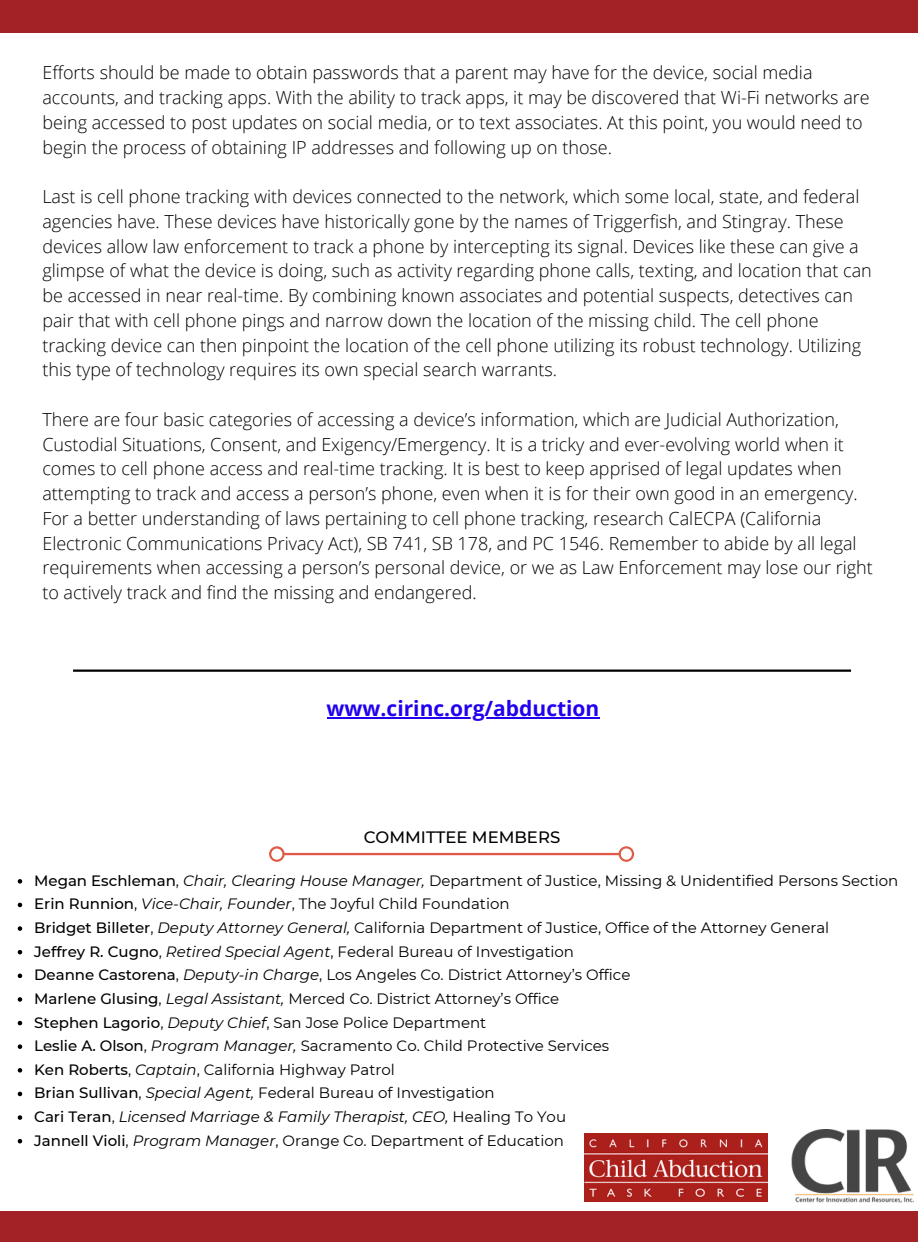
<style>
.page{position:relative;width:918px;height:1242px;background:#fff}
.page>*{position:absolute;margin:0;border:0;box-sizing:border-box;transform-origin:0 0}
.t1{font:700 21px "Open Sans";color:#2100ef}
.t2{font:300 18px/24.8px "Open Sans";color:#000}
.t3{font:500 16.5px "Montserrat";color:#000}
.t4{font:15px "Montserrat";color:#000}
.t5{font:italic 15px "Montserrat";color:#000}
.s1{font-weight:500}
.s2{font-style:italic}
.s3{font-weight:500;font-style:normal}
.s4{font-style:normal}
</style>
<div class="page">
<div style="left:0;top:1212px;width:918px;height:30px;background:#a22226"></div>
<div style="left:0;top:0;width:918px;height:32px;background:#a22226"></div>
<hr style="left:73px;top:670px;width:778px;height:2px;background:#000">
<svg style="left:18px;top:879px;width:4px;height:5px"></svg>
<svg style="left:18px;top:903px;width:4px;height:4px"></svg>
<svg style="left:18px;top:926px;width:4px;height:5px"></svg>
<svg style="left:18px;top:950px;width:4px;height:4px"></svg>
<svg style="left:18px;top:974px;width:4px;height:4px"></svg>
<svg style="left:18px;top:997px;width:4px;height:5px"></svg>
<svg style="left:18px;top:1021px;width:4px;height:4px"></svg>
<svg style="left:18px;top:1044px;width:4px;height:5px"></svg>
<svg style="left:18px;top:1068px;width:4px;height:5px"></svg>
<svg style="left:18px;top:1092px;width:4px;height:4px"></svg>
<svg style="left:18px;top:1115px;width:4px;height:5px"></svg>
<svg style="left:18px;top:1139px;width:4px;height:4px"></svg>
<svg style="left:269px;top:846px;width:365px;height:16px"></svg>
<img style="left:791px;top:1129px;width:123px;height:73px">
<img style="left:584px;top:1134px;width:184px;height:67px">
<hr style="left:327px;top:717px;width:272px;height:2px;background:#2100ef">
<p class="t2" style="left:42px;top:60px;width:829px">Efforts should be made to obtain passwords that a parent may have for the device, social media accounts, and tracking apps. With the ability to track apps, it may be discovered that Wi-Fi networks are being accessed to post updates on social media, or to text associates. At this point, you would need to begin the process of obtaining IP addresses and following up on those.</p>
<p class="t2" style="left:42px;top:184px;width:831px">Last is cell phone tracking with devices connected to the network, which some local, state, and federal agencies have. These devices have historically gone by the names of Triggerfish, and Stingray. These devices allow law enforcement to track a phone by intercepting its signal. Devices like these can give a glimpse of what the device is doing, such as activity regarding phone calls, texting, and location that can be accessed in near real-time. By combining known associates and potential suspects, detectives can pair that with cell phone pings and narrow down the location of the missing child. The cell phone tracking device can then pinpoint the location of the cell phone utilizing its robust technology. Utilizing this type of technology requires its own special search warrants.</p>
<p class="t2" style="left:42px;top:406px;width:832px">There are four basic categories of accessing a device’s information, which are Judicial Authorization, Custodial Situations, Consent, and Exigency/Emergency. It is a tricky and ever-evolving world when it comes to cell phone access and real-time tracking. It is best to keep apprised of legal updates when attempting to track and access a person’s phone, even when it is for their own good in an emergency.<br>For a better understanding of laws pertaining to cell phone tracking, research CalECPA (California Electronic Communications Privacy Act), SB 741, SB 178, and PC 1546. Remember to abide by all legal requirements when accessing a person’s personal device, or we as Law Enforcement may lose our right to actively track and find the missing and endangered.</p>
<p class="t1" style="left:327px;top:694px;width:274px">www.cirinc.org/abduction</p>
<p class="t3" style="left:364px;top:827px;width:198px">COMMITTEE MEMBERS</p>
<p class="t4" style="left:34px;top:871px;width:866px"><span class="s1">Megan Eschleman</span>, <span class="s2">Chair, Clearing House Manager,</span> Department of Justice, Missing &amp; Unidentified Persons Section</p>
<p class="t4" style="left:34px;top:895px;width:477px"><span class="s1">Erin Runnion</span>, <span class="s2">Vice-Chair, Founder</span>, The Joyful Child Foundation</p>
<p class="t4" style="left:34px;top:919px;width:797px"><span class="s1">Bridget Billeter</span>, <span class="s2">Deputy Attorney General,</span> California Department of Justice, Office of the Attorney General</p>
<p class="t4" style="left:34px;top:942px;width:541px"><span class="s1">Jeffrey R. Cugno</span>, <span class="s2">Retired Special Agent</span>, Federal Bureau of Investigation</p>
<p class="t4" style="left:34px;top:966px;width:598px"><span class="s1">Deanne Castorena</span>, <span class="s2">Deputy-in Charge</span>, Los Angeles Co. District Attorney’s Office</p>
<p class="t4" style="left:34px;top:989px;width:527px"><span class="s1">Marlene Glusing</span>, <span class="s2">Legal Assistant,</span> Merced Co. District Attorney’s Office</p>
<p class="t4" style="left:34px;top:1013px;width:454px"><span class="s1">Stephen Lagorio</span>, <span class="s2">Deputy Chief</span>, San Jose Police Department</p>
<p class="t4" style="left:34px;top:1037px;width:577px"><span class="s1">Leslie A. Olson</span>, <span class="s2">Program Manager,</span> Sacramento Co. Child Protective Services</p>
<p class="t4" style="left:34px;top:1060px;width:362px"><span class="s1">Ken Roberts</span>, <span class="s2">Captain</span>, California Highway Patrol</p>
<p class="t4" style="left:34px;top:1084px;width:462px"><span class="s1">Brian Sullivan</span>, <span class="s2">Special Agent,</span> Federal Bureau of Investigation</p>
<p class="t5" style="left:34px;top:1108px;width:533px"><span class="s3">Cari Teran</span><span class="s4">,</span> Licensed Marriage &amp; Family Therapist, CEO, <span class="s4">Healing To You</span></p>
<p class="t4" style="left:34px;top:1131px;width:531px"><span class="s1">Jannell Violi</span>, <span class="s2">Program Manager</span>, Orange Co. Department of Education</p>
</div>
